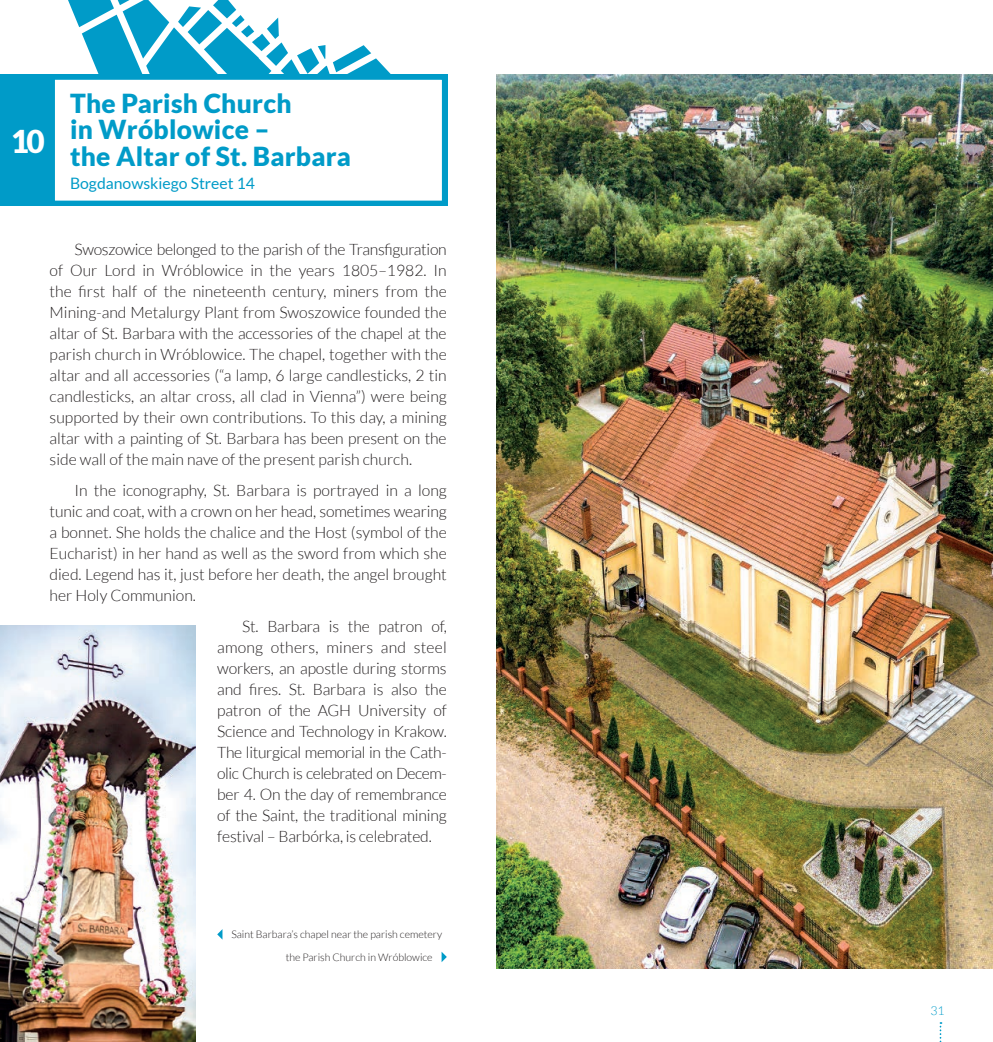
<style>
.page{position:relative;width:993px;height:1042px;background:#fff}
.page>*{position:absolute;margin:0;border:0;box-sizing:border-box;transform-origin:0 0}
.t1{font:900 31.5px "Lato";color:#fff}
.t2{font:900 26.25px/26.2px "Lato";letter-spacing:.01em;color:#009bc8}
.t3{font:300 15.75px/21px "Lato";color:#231f20;text-align:justify}
.t4{font:15.75px "Lato";color:#009bc8}
.t5{font:300 12.25px "Lato";color:#009bc8}
.t6{font:300 10.5px "Lato";color:#231f20}
</style>
<div class="page">
<svg style="left:939px;top:1022px;width:2px;height:20px"></svg>
<svg style="left:68px;top:0;width:321px;height:72px"></svg>
<div style="left:0;top:74px;width:447px;height:132px;background:#009bc8"></div>
<svg style="left:54px;top:72px;width:394px;height:134px;background:#e3f4f9"></svg>
<svg style="left:217px;top:929px;width:5px;height:10px"></svg>
<svg style="left:441px;top:951px;width:5px;height:11px"></svg>
<img style="left:0;top:625px;width:195px;height:417px">
<img style="left:496px;top:74px;width:496px;height:894px">
<h1 class="t1" style="left:11px;top:123px;width:35px">10</h1>
<h2 class="t2" style="left:70px;top:90px;width:282px">The Parish Church<br>in Wróblowice –<br>the Altar of St. Barbara</h2>
<p class="t4" style="left:70px;top:175px;width:186px">Bogdanowskiego Street 14</p>
<p class="t3" style="left:50px;top:239px;width:398px;text-indent:25px">Swoszowice belonged to the parish of the Transfiguration of Our Lord in Wróblowice in the years 1805–1982. In the first half of the nineteenth century, miners from the Mining-and Metalurgy Plant from Swoszowice founded the altar of St. Barbara with the accessories of the chapel at the parish church in Wróblowice. The chapel, together with the altar and all accessories (“a lamp, 6 large candlesticks, 2 tin candlesticks, an altar cross, all clad in Vienna”) were being supported by their own contributions. To this day, a mining altar with a painting of St. Barbara has been present on the side wall of the main nave of the present parish church.</p>
<p class="t3" style="left:50px;top:480px;width:398px;text-indent:25px">In the iconography, St. Barbara is portrayed in a long tunic and coat, with a crown on her head, sometimes wearing a bonnet. She holds the chalice and the Host (symbol of the Eucharist) in her hand as well as the sword from which she died. Legend has it, just before her death, the angel brought her Holy Communion.</p>
<p class="t3" style="left:217px;top:615px;width:231px;text-indent:25px">St. Barbara is the patron of, among others, miners and steel workers, an apostle during storms and fires. St. Barbara is also the patron of the AGH University of Science and Technology in Krakow.<br>The liturgical memorial in the Cath&shy;olic Church is celebrated on Decem&shy;ber 4. On the day of remembrance of the Saint, the traditional mining festival – Barbórka, is celebrated.</p>
<p class="t6" style="left:231px;top:928px;width:212px">Saint Barbara’s chapel near the parish cemetery</p>
<p class="t6" style="left:285px;top:951px;width:148px">the Parish Church in Wróblowice</p>
<p class="t5" style="left:930px;top:1003px;width:16px">31</p>
</div>
